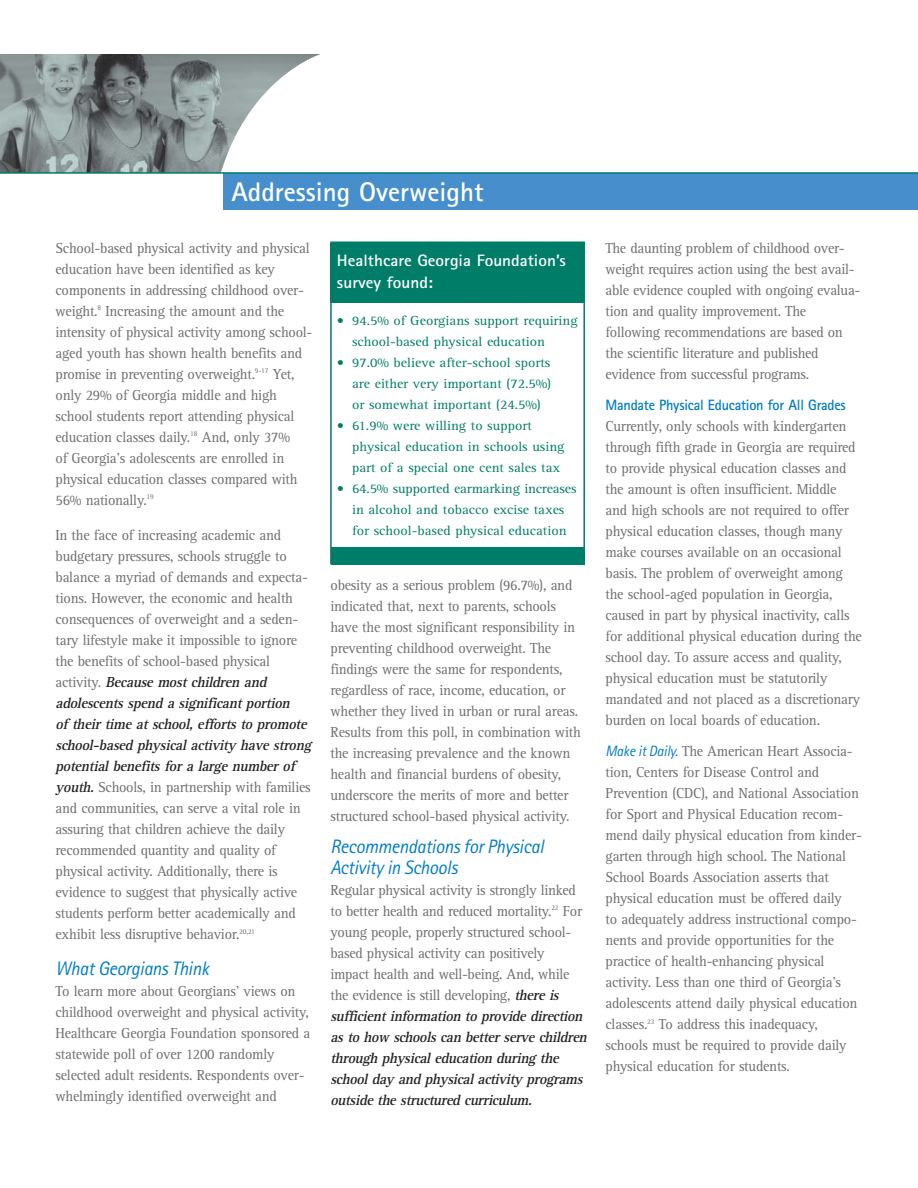
<style>
.page{position:relative;width:918px;height:1188px;background:#fff}
.page>*{position:absolute;margin:0;border:0;box-sizing:border-box;transform-origin:0 0}
.t1{font:700 27px "Agfa Rotis Sans Serif";color:#fff}
.t2{font:italic 19.5px/21px "Agfa Rotis Sans Serif";letter-spacing:-.015em;color:#007dc3;scale:.95 1}
.t3{font:700 16.5px/21.5px "Agfa Rotis Sans Serif";color:#fff;scale:1.05 1}
.t4{font:15px/21px "Agfa Rotis Serif";letter-spacing:-.015em;color:#6d6e70;scale:.95 1}
.t5{font:700 15px "Agfa Rotis Sans Serif";letter-spacing:-.015em;color:#007dc3;scale:.95 1}
.t6{font:13.5px/21px "Agfa Rotis Serif";color:#007d68;scale:1.05 1}
.s1{font-weight:700;font-style:italic;color:#231f20}
.s2{font-family:"Agfa Rotis Sans Serif";font-style:italic;color:#007dc3}
</style>
<div class="page">
<img style="left:0;top:54px;width:208px;height:118px">
<svg style="left:208px;top:54px;width:184px;height:188px"></svg>
<hr style="left:917px;top:1035px;width:1px;height:153px;background:#75a4d7">
<div style="left:223px;top:174px;width:695px;height:36px;background:#468ecc"></div>
<hr style="left:917px;top:174px;width:1px;height:36px;background:#007d68">
<hr style="left:0;top:172px;width:918px;height:2px;background:#007d68">
<div style="left:331px;top:243px;width:253px;height:60px;background:#007d68"></div>
<div style="left:331px;top:547px;width:254px;height:17px;background:#007d68"></div>
<div style="left:330px;top:242px;width:255px;height:322px;border:2px solid #007d68"></div>
<h1 class="t1" style="left:231px;top:181px;width:254px">Addressing Overweight</h1>
<p class="t4" style="left:55px;top:239px;width:272px">School-based physical activity and physical education have been identified as key components in addressing childhood over&shy;weight.<sup>8</sup> Increasing the amount and the intensity of physical activity among school&shy;aged youth has shown health benefits and promise in preventing overweight.<sup>9-17</sup> Yet, only 29% of Georgia middle and high school students report attending physical education classes daily.<sup>18</sup> And, only 37%<br>of Georgia’s adolescents are enrolled in physical education classes compared with 56% nationally.<sup>19</sup></p>
<p class="t4" style="left:56px;top:527px;width:274px">In the face of increasing academic and budgetary pressures, schools struggle to balance a myriad of demands and expecta&shy;tions. However, the economic and health consequences of overweight and a seden&shy;tary lifestyle make it impossible to ignore the benefits of school-based physical<br>a c t i v i t y. <span class="s1">Because most children and adolescents spend a significant portion<br>of their time at school, efforts to promote school-based physical activity have strong potential benefits for a large number of youth.</span> Schools, in partnership with families and communities, can serve a vital role in assuring that children achieve the daily recommended quantity and quality of physical activity. Additionally, there is evidence to suggest that physically active students perform better academically and exhibit less disruptive behavior.<sup>20,21</sup></p>
<h2 class="t2" style="left:56px;top:960px;width:163px">What Georgians Think</h2>
<p class="t4" style="left:56px;top:982px;width:270px">To learn more about Georgians’ views on childhood overweight and physical activity, Healthcare Georgia Foundation sponsored a statewide poll of over 1200 randomly selected adult residents. Respondents over&shy;whelmingly identified overweight and</p>
<p class="t3" style="left:337px;top:251px;width:220px">Healthcare Georgia Foundation’s survey found:</p>
<p class="t6" style="left:352px;top:311px;width:216px;text-indent:-15px">• 94.5% of Georgians support requiring school-based physical education</p>
<p class="t6" style="left:352px;top:353px;width:191px;text-align:justify;text-indent:-15px">• 97.0% believe after-school sports are either very important (72.5%) or somewhat important (24.5%)</p>
<p class="t6" style="left:352px;top:416px;width:204px;text-indent:-15px">• 61.9% were willing to support physical education in schools using part of a special one cent sales tax</p>
<p class="t6" style="left:337px;top:479px;width:230px;text-align:center">• 64.5% supported earmarking increases in alcohol and tobacco excise taxes<br>for school-based physical education</p>
<p class="t4" style="left:330px;top:576px;width:265px">obesity as a serious problem (96.7%), and indicated that, next to parents, schools have the most significant responsibility in preventing childhood overweight. The findings were the same for respondents, regardless of race, income, education, or whether they lived in urban or rural areas.<br>Results from this poll, in combination with the increasing prevalence and the known health and financial burdens of obesity, underscore the merits of more and better structured school-based physical activity.</p>
<h2 class="t2" style="left:330px;top:837px;width:226px">Recommendations for Physical<br>Activity in Schools</h2>
<p class="t4" style="left:330px;top:881px;width:274px">Regular physical activity is strongly linked to better health and reduced mortality.<sup>22</sup> For young people, properly structured school&shy;based physical activity can positively<br>impact health and well-being. And, while the evidence is still developing, <span class="s1">there is sufficient information to provide direction as to how schools can better serve children through physical education during the school day and physical activity programs outside the structured curriculum.</span></p>
<p class="t4" style="left:606px;top:239px;width:270px">The daunting problem of childhood over&shy;weight requires action using the best avail&shy;able evidence coupled with ongoing evalua&shy;tion and quality improvement. The following recommendations are based on the scientific literature and published evidence from successful programs.</p>
<p class="t5" style="left:606px;top:399px;width:254px">Mandate Physical Education for All Grades</p>
<p class="t4" style="left:606px;top:417px;width:271px">Currently, only schools with kindergarten through fifth grade in Georgia are required to provide physical education classes and the amount is often insufficient. Middle and high schools are not required to offer physical education classes, though many make courses available on an occasional basis. The problem of overweight among the school-aged population in Georgia, caused in part by physical inactivity, calls for additional physical education during the school day. To assure access and quality, physical education must be statutorily mandated and not placed as a discretionary burden on local boards of education.</p>
<p class="t4" style="left:606px;top:742px;width:271px"><span class="s2">Make it Daily.</span> The American Heart Associa&shy;tion, Centers for Disease Control and Prevention (CDC), and National Association for Sport and Physical Education recom&shy;mend daily physical education from kinder&shy;garten through high school. The National School Boards Association asserts that physical education must be offered daily<br>to adequately address instructional compo&shy;nents and provide opportunities for the practice of health-enhancing physical activity. Less than one third of Georgia’s adolescents attend daily physical education classes.<sup>23</sup> To address this inadequacy, schools must be required to provide daily physical education for students.</p>
</div>
